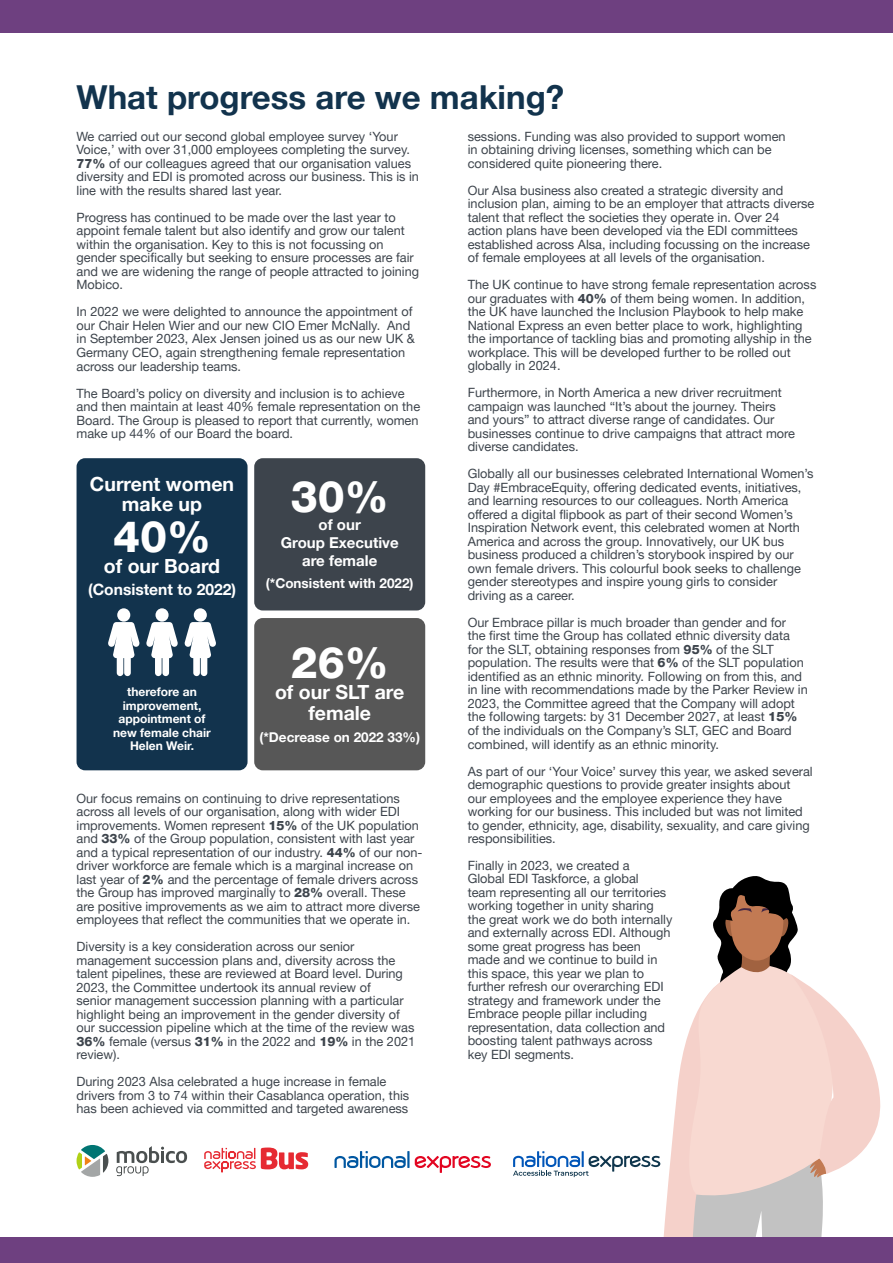
<style>
.page{position:relative;width:893px;height:1263px;background:#fff}
.page>*{position:absolute;margin:0;border:0;box-sizing:border-box;transform-origin:0 0}
.t1{font:800 42.9px "Helvetica Neue LT Pro";color:#fff}
.t2{font:700 33px "Helvetica Neue LT Pro";color:#12334d}
.t3{font:700 19.5px/19.5px "Helvetica Neue LT Pro";color:#fff;text-align:center}
.t4{font:700 15.6px "Helvetica Neue LT Pro";color:#fff}
.t5{font:700 15px/18px "Helvetica Neue LT Pro";color:#fff;text-align:center}
.t6{font:700 13.5px "Helvetica Neue LT Pro";color:#fff}
.t7{font:12.75px/13.5px "Helvetica Neue LT Pro";color:#3d444c}
.t8{font:700 12px/13.5px "Helvetica Neue LT Pro";color:#fff;text-align:center}
.s1{font-weight:800}
</style>
<div class="page">
<div style="left:0;top:0;width:893px;height:33px;background:#6e4080"></div>
<div style="left:77px;top:458px;width:171px;height:312px;background:#12334d;border-radius:9px"></div>
<div style="left:254px;top:458px;width:171px;height:152px;background:#3d444c;border-radius:9px"></div>
<div style="left:254px;top:618px;width:171px;height:152px;background:#575757;border-radius:9px"></div>
<div style="left:117px;top:608px;width:13px;height:14px;background:#fff;border-radius:50%"></div>
<svg style="left:108px;top:622px;width:31px;height:54px"></svg>
<div style="left:155px;top:608px;width:14px;height:14px;background:#fff;border-radius:50%"></div>
<svg style="left:146px;top:622px;width:32px;height:54px"></svg>
<div style="left:194px;top:608px;width:13px;height:14px;background:#fff;border-radius:50%"></div>
<svg style="left:185px;top:622px;width:31px;height:54px"></svg>
<div style="left:0;top:1237px;width:893px;height:26px;background:#6e4080"></div>
<svg style="left:77px;top:1145px;width:31px;height:32px"></svg>
<svg style="left:116px;top:1146px;width:71px;height:30px"></svg>
<svg style="left:513px;top:876px;width:368px;height:361px"></svg>
<svg style="left:204px;top:1147px;width:104px;height:25px"></svg>
<svg style="left:334px;top:1151px;width:157px;height:22px"></svg>
<h2 class="t2" style="left:77px;top:77px;width:489px">What progress are we making?</h2>
<p class="t7" style="left:77px;top:129px;width:344px">We carried out our second global employee survey ‘Your Voice,’ with over 31,000 employees completing the survey.<br><span class="s1">77%</span> of our colleagues agreed that our organisation values diversity and EDI is promoted across our business. This is in line with the results shared last year.</p>
<p class="t7" style="left:77px;top:210px;width:344px">Progress has continued to be made over the last year to appoint female talent but also identify and grow our talent within the organisation. Key to this is not focussing on gender specifically but seeking to ensure processes are fair and we are widening the range of people attracted to joining Mobico.</p>
<p class="t7" style="left:77px;top:305px;width:340px">In 2022 we were delighted to announce the appointment of our Chair Helen Wier and our new CIO Emer McNally. And in September 2023, Alex Jensen joined us as our new UK &amp; Germany CEO, again strengthening female representation across our leadership teams.</p>
<p class="t7" style="left:77px;top:386px;width:345px">The Board’s policy on diversity and inclusion is to achieve and then maintain at least 40% female representation on the Board. The Group is pleased to report that currently, women make up 44% of our Board the board.</p>
<h3 class="t3" style="left:90px;top:474px;width:146px">Current women make up</h3>
<h1 class="t1" style="left:113px;top:511px;width:99px">40%</h1>
<h3 class="t3" style="left:104px;top:556px;width:118px">of our Board</h3>
<p class="t4" style="left:88px;top:579px;width:149px">(Consistent to 2022)</p>
<p class="t8" style="left:113px;top:685px;width:99px">therefore an improvement, appointment of new female chair<br>Helen Weir.</p>
<h1 class="t1" style="left:291px;top:472px;width:99px">30%</h1>
<p class="t5" style="left:281px;top:516px;width:119px">of our<br>Group Executive are female</p>
<p class="t6" style="left:266px;top:575px;width:149px">(*Consistent with 2022)</p>
<h1 class="t1" style="left:291px;top:637px;width:99px">26%</h1>
<h3 class="t3" style="left:275px;top:681px;width:131px;line-height:21.5px">of our SLT are female</h3>
<p class="t6" style="left:259px;top:729px;width:162px">(*Decrease on 2022 33%)</p>
<p class="t7" style="left:77px;top:791px;width:347px">Our focus remains on continuing to drive representations across all levels of our organisation, along with wider EDI improvements. Women represent <span class="s1">15%</span> of the UK population and <span class="s1">33%</span> of the Group population, consistent with last year and a typical representation of our industry. <span class="s1">44%</span> of our non&shy;driver workforce are female which is a marginal increase on last year of <span class="s1">2%</span> and the percentage of female drivers across the Group has improved marginally to <span class="s1">28%</span> overall. These are positive improvements as we aim to attract more diverse employees that reflect the communities that we operate in.</p>
<p class="t7" style="left:77px;top:939px;width:340px">Diversity is a key consideration across our senior management succession plans and, diversity across the talent pipelines, these are reviewed at Board level. During 2023, the Committee undertook its annual review of<br>senior management succession planning with a particular highlight being an improvement in the gender diversity of our succession pipeline which at the time of the review was <span class="s1">36%</span> female (versus <span class="s1">31%</span> in the 2022 and <span class="s1">19%</span> in the 2021 review).</p>
<p class="t7" style="left:77px;top:1074px;width:334px">During 2023 Alsa celebrated a huge increase in female drivers from 3 to 74 within their Casablanca operation, this has been achieved via committed and targeted awareness</p>
<p class="t7" style="left:468px;top:129px;width:319px">sessions. Funding was also provided to support women in obtaining driving licenses, something which can be considered quite pioneering there.</p>
<p class="t7" style="left:468px;top:183px;width:348px">Our Alsa business also created a strategic diversity and inclusion plan, aiming to be an employer that attracts diverse talent that reflect the societies they operate in. Over 24 action plans have been developed via the EDI committees established across Alsa, including focussing on the increase of female employees at all levels of the organisation.</p>
<p class="t7" style="left:468px;top:278px;width:350px">The UK continue to have strong female representation across our graduates with <span class="s1">40%</span> of them being women. In addition, the UK have launched the Inclusion Playbook to help make National Express an even better place to work, highlighting the importance of tackling bias and promoting allyship in the workplace. This will be developed further to be rolled out globally in 2024.</p>
<p class="t7" style="left:468px;top:386px;width:329px">Furthermore, in North America a new driver recruitment campaign was launched “It’s about the journey. Theirs and yours” to attract diverse range of candidates. Our businesses continue to drive campaigns that attract more diverse candidates.</p>
<p class="t7" style="left:468px;top:467px;width:347px">Globally all our businesses celebrated International Women’s Day #EmbraceEquity, offering dedicated events, initiatives, and learning resources to our colleagues. North America offered a digital flipbook as part of their second Women’s Inspiration Network event, this celebrated women at North America and across the group. Innovatively, our UK bus business produced a children’s storybook inspired by our own female drivers. This colourful book seeks to challenge gender stereotypes and inspire young girls to consider driving as a career.</p>
<p class="t7" style="left:468px;top:615px;width:342px">Our Embrace pillar is much broader than gender and for<br>the first time the Group has collated ethnic diversity data for the SLT, obtaining responses from <span class="s1">95%</span> of the SLT population. The results were that <span class="s1">6%</span> of the SLT population identified as an ethnic minority. Following on from this, and in line with recommendations made by the Parker Review in 2023, the Committee agreed that the Company will adopt the following targets: by 31 December 2027, at least <span class="s1">15% </span>of the individuals on the Company’s SLT, GEC and Board combined, will identify as an ethnic minority.</p>
<p class="t7" style="left:468px;top:764px;width:346px">As part of our ‘Your Voice’ survey this year, we asked several demographic questions to provide greater insights about<br>our employees and the employee experience they have working for our business. This included but was not limited to gender, ethnicity, age, disability, sexuality, and care giving responsibilities.</p>
<p class="t7" style="left:468px;top:858px;width:206px">Finally in 2023, we created a<br>Global EDI Taskforce, a global<br>team representing all our territories working together in unity sharing the great work we do both internally and externally across EDI. Although some great progress has been made and we continue to build in this space, this year we plan to further refresh our overarching EDI strategy and framework under the<br>Embrace people pillar including representation, data collection and boosting talent pathways across key EDI segments.</p>
</div>
